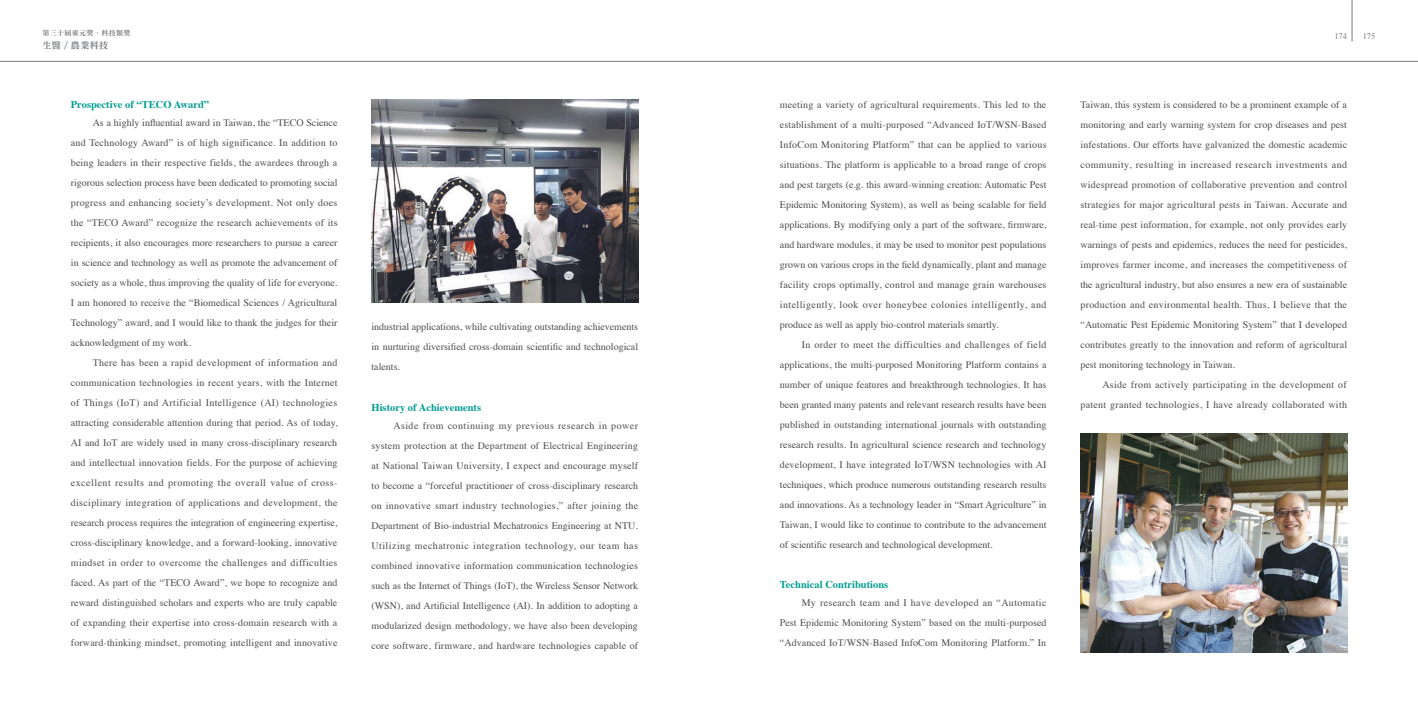
<style>
.page{position:relative;width:1418px;height:709px;background:#fff}
.page>*{position:absolute;margin:0;border:0;box-sizing:border-box;transform-origin:0 0}
.科技類_內文_標題英文{font:700 10.5px "Times";color:#009c94}
.通用_文章內文{font:10px/20px "Times";letter-spacing:.01em;color:#4b4c4d;text-align:justify}
.通用_文章內文-2{font:10px/20px "Times";letter-spacing:.03em;color:#4b4c4d;text-align:right}
.t1{font:9px "DFN Ming XB HK BF";letter-spacing:.05em;color:#76787b}
.t2{font:8.5px "Times New Roman";color:#76787b}
.t3{font:7px "DFN Ming XB HK BF";letter-spacing:.05em;color:#76787b}
</style>
<div class="page">
<img style="left:371px;top:99px;width:267px;height:203px">
<img style="left:1080px;top:433px;width:266px;height:219px">
<hr style="left:0;top:61px;width:1417px;height:1px;background:#76787b">
<hr style="left:1351px;top:0;width:1px;height:41px;background:#76787b">
<p class="t3" style="left:43px;top:30px;width:89px">第三十屆東元獎．科技類獎</p>
<p class="t1" style="left:43px;top:41px;width:67px">生醫 / 農業科技</p>
<p class="科技類_內文_標題英文" style="left:71px;top:94px;width:140px">Prospective of “TECO Award”</p>
<p class="通用_文章內文" style="left:71px;top:112px;width:268px;text-indent:22px">As a highly influential award in Taiwan, the “TECO Science and Technology Award” is of high significance. In addition to being leaders in their respective fields, the awardees through a rigorous selection process have been dedicated to promoting social progress and enhancing society’s development. Not only does the “TECO Award” recognize the research achievements of its recipients, it also encourages more researchers to pursue a career in science and technology as well as promote the advancement of society as a whole, thus improving the quality of life for everyone.<br>I am honored to receive the “Biomedical Sciences / Agricultural Technology” award, and I would like to thank the judges for their acknowledgment of my work.</p>
<p class="通用_文章內文" style="left:71px;top:352px;width:268px;text-indent:22px">There has been a rapid development of information and communication technologies in recent years, with the Internet of Things (IoT) and Artificial Intelligence (AI) technologies attracting considerable attention during that period. As of today, AI and IoT are widely used in many cross-disciplinary research and intellectual innovation fields. For the purpose of achieving excellent results and promoting the overall value of cross&shy;disciplinary integration of applications and development, the research process requires the integration of engineering expertise, cross-disciplinary knowledge, and a forward-looking, innovative mindset in order to overcome the challenges and difficulties faced. As part of the “TECO Award”, we hope to recognize and reward distinguished scholars and experts who are truly capable of expanding their expertise into cross-domain research with a forward-thinking mindset, promoting intelligent and innovative</p>
<p class="通用_文章內文" style="left:371px;top:316px;width:268px">industrial applications, while cultivating outstanding achievements in nurturing diversified cross-domain scientific and technological talents.</p>
<p class="科技類_內文_標題英文" style="left:371px;top:397px;width:111px">History of Achievements</p>
<p class="通用_文章內文" style="left:371px;top:414px;width:268px;text-indent:22px">Aside from continuing my previous research in power system protection at the Department of Electrical Engineering at National Taiwan University, I expect and encourage myself to become a “forceful practitioner of cross-disciplinary research on innovative smart industry technologies,” after joining the Department of Bio-industrial Mechatronics Engineering at NTU.<br>Utilizing mechatronic integration technology, our team has combined innovative information communication technologies such as the Internet of Things (IoT), the Wireless Sensor Network (WSN), and Artificial Intelligence (AI). In addition to adopting a modularized design methodology, we have also been developing core software, firmware, and hardware technologies capable of</p>
<p class="通用_文章內文" style="left:780px;top:93px;width:268px">meeting a variety of agricultural requirements. This led to the establishment of a multi-purposed “Advanced IoT/WSN-Based InfoCom Monitoring Platform” that can be applied to various situations. The platform is applicable to a broad range of crops and pest targets (e.g. this award-winning creation: Automatic Pest Epidemic Monitoring System), as well as being scalable for field applications. By modifying only a part of the software, firmware, and hardware modules, it may be used to monitor pest populations grown on various crops in the field dynamically, plant and manage facility crops optimally, control and manage grain warehouses intelligently, look over honeybee colonies intelligently, and produce as well as apply bio-control materials smartly.</p>
<p class="通用_文章內文" style="left:780px;top:333px;width:268px;text-indent:22px">In order to meet the difficulties and challenges of field applications, the multi-purposed Monitoring Platform contains a number of unique features and breakthrough technologies. It has been granted many patents and relevant research results have been published in outstanding international journals with outstanding research results. In agricultural science research and technology development, I have integrated IoT/WSN technologies with AI techniques, which produce numerous outstanding research results and innovations. As a technology leader in “Smart Agriculture” in Taiwan, I would like to continue to contribute to the advancement of scientific research and technological development.</p>
<p class="科技類_內文_標題英文" style="left:780px;top:574px;width:110px">Technical Contributions</p>
<p class="通用_文章內文" style="left:780px;top:592px;width:268px;text-indent:22px">My research team and I have developed an “Automatic Pest Epidemic Monitoring System” based on the multi-purposed “Advanced IoT/WSN-Based InfoCom Monitoring Platform.” In</p>
<p class="t2" style="left:1334px;top:31px;width:14px">174</p>
<p class="t2" style="left:1362px;top:31px;width:14px">175</p>
<p class="通用_文章內文" style="left:1080px;top:93px;width:268px">Taiwan, this system is considered to be a prominent example of a monitoring and early warning system for crop diseases and pest infestations. Our efforts have galvanized the domestic academic community, resulting in increased research investments and widespread promotion of collaborative prevention and control strategies for major agricultural pests in Taiwan. Accurate and real-time pest information, for example, not only provides early warnings of pests and epidemics, reduces the need for pesticides, improves farmer income, and increases the competitiveness of the agricultural industry, but also ensures a new era of sustainable production and environmental health. Thus, I believe that the “Automatic Pest Epidemic Monitoring System” that I developed contributes greatly to the innovation and reform of agricultural pest monitoring technology in Taiwan.</p>
<p class="通用_文章內文-2" style="left:1080px;top:373px;width:268px">Aside from actively participating in the development of patent granted technologies, I have already collaborated with</p>
</div>
